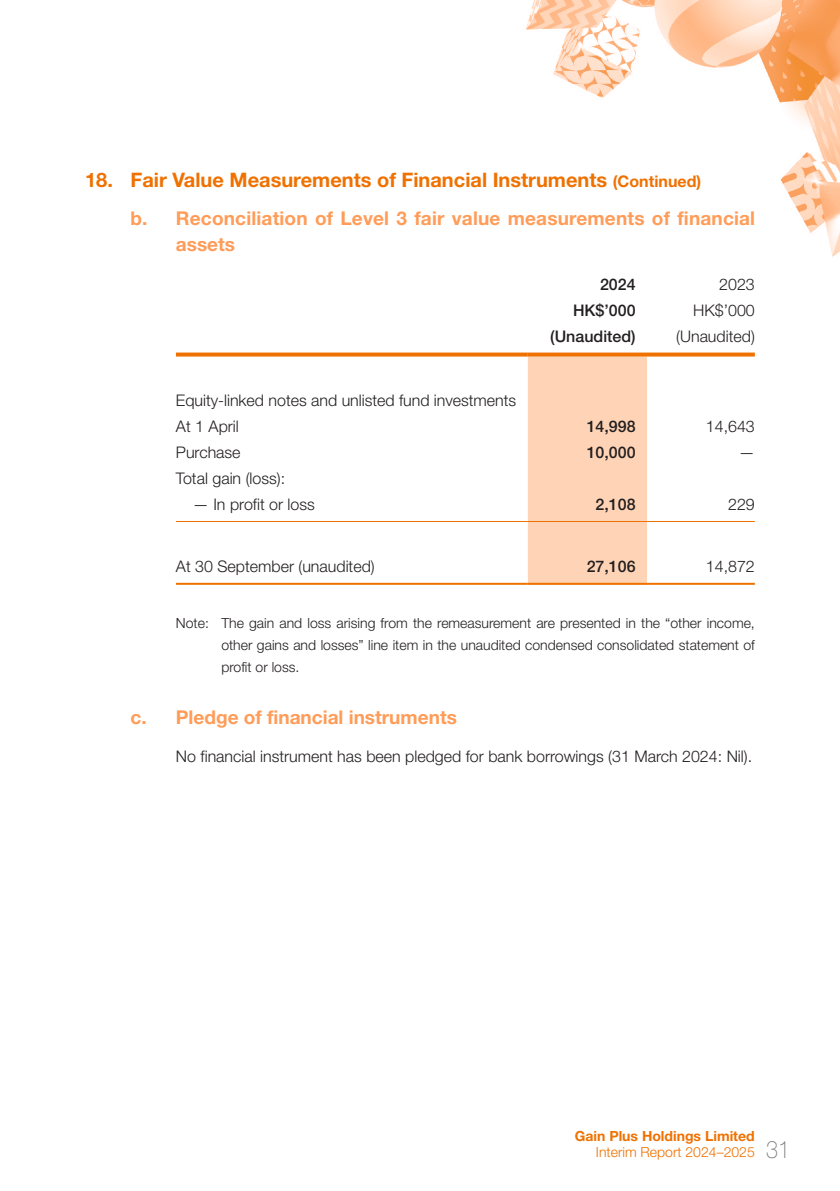
<style>
.page{position:relative;width:840px;height:1191px;background:#fff}
.page>*{position:absolute;margin:0;border:0;box-sizing:border-box;transform-origin:0 0}
.t1{font:100 24px "Helvetica Neue LT Pro";color:#76787b;scale:.9 1}
.t2{font:700 20px "Helvetica Neue LT Pro";color:#ef7100}
.t3{font:700 19px/26px "Helvetica Neue LT Pro";letter-spacing:.01em;color:#ff9c58}
.t4{font:300 16px/26px "Helvetica Neue LT Pro";color:#231f20}
.t5{font:500 16px "Helvetica Neue LT Pro";color:#231f20}
.t6{font:300 14px/22px "Helvetica Neue LT Pro";color:#231f20;text-align:justify}
.t7{font:700 14px "Helvetica Neue LT Pro";color:#ef7100}
.t8{font:300 14px "Helvetica Neue LT Pro";color:#ef7100}
.s1{font-size:16px}
</style>
<div class="page">
<img style="left:175px;top:0;width:664px;height:585px">
<div style="left:527px;top:356px;width:119px;height:227px;background:#ffd4b6"></div>
<svg style="left:176px;top:352px;width:351px;height:4px"></svg>
<svg style="left:527px;top:352px;width:119px;height:4px"></svg>
<svg style="left:646px;top:352px;width:108px;height:4px"></svg>
<hr style="left:176px;top:521px;width:351px;height:1px;background:#ef7100">
<hr style="left:527px;top:521px;width:119px;height:1px;background:#ef7100">
<hr style="left:646px;top:521px;width:108px;height:1px;background:#ef7100">
<hr style="left:176px;top:583px;width:351px;height:2px;background:#ef7100">
<hr style="left:527px;top:583px;width:119px;height:2px;background:#ef7100">
<hr style="left:646px;top:583px;width:108px;height:2px;background:#ef7100">
<p class="t2" style="left:85px;top:168px;width:617px">18. Fair Value Measurements of Financial Instruments <span class="s1">(Continued)</span></p>
<p class="t3" style="left:176px;top:205px;width:580px;text-indent:-45px">b. Reconciliation of Level 3 fair value measurements of financial assets</p>
<p class="t5" style="left:599px;top:274px;width:37px">2024</p>
<p class="t4" style="left:718px;top:271px;width:37px">2023</p>
<p class="t5" style="left:572px;top:300px;width:64px">HK$’000</p>
<p class="t4" style="left:692px;top:297px;width:63px">HK$’000</p>
<p class="t5" style="left:550px;top:326px;width:87px">(Unaudited)</p>
<p class="t4" style="left:675px;top:323px;width:80px">(Unaudited)</p>
<p class="t4" style="left:176px;top:387px;width:341px">Equity-linked notes and unlisted fund investments<br>At 1 April</p>
<p class="t5" style="left:586px;top:417px;width:50px">14,998</p>
<p class="t4" style="left:705px;top:413px;width:50px">14,643</p>
<p class="t4" style="left:176px;top:439px;width:66px">Purchase</p>
<p class="t5" style="left:586px;top:443px;width:50px">10,000</p>
<p class="t4" style="left:738px;top:439px;width:17px">—</p>
<p class="t4" style="left:176px;top:465px;width:111px">Total gain (loss):</p>
<p class="t4" style="left:193px;top:491px;width:123px">— In profit or loss</p>
<p class="t5" style="left:595px;top:495px;width:42px">2,108</p>
<p class="t4" style="left:727px;top:491px;width:28px">229</p>
<p class="t4" style="left:176px;top:552px;width:200px">At 30 September (unaudited)</p>
<p class="t5" style="left:586px;top:556px;width:50px">27,106</p>
<p class="t4" style="left:705px;top:552px;width:50px">14,872</p>
<p class="t6" style="left:221px;top:612px;width:534px;text-indent:-45px">Note: The gain and loss arising from the remeasurement are presented in the “other income, other gains and losses” line item in the unaudited condensed consolidated statement of profit or loss.</p>
<p class="t3" style="left:130px;top:704px;width:328px">c. Pledge of financial instruments</p>
<p class="t4" style="left:176px;top:743px;width:577px">No financial instrument has been pledged for bank borrowings (31 March 2024: Nil).</p>
<p class="t7" style="left:574px;top:1127px;width:181px">Gain Plus Holdings Limited</p>
<p class="t8" style="left:595px;top:1143px;width:160px">Interim Report 2024–2025</p>
<h1 class="t1" style="left:765px;top:1134px;width:28px">31</h1>
</div>
